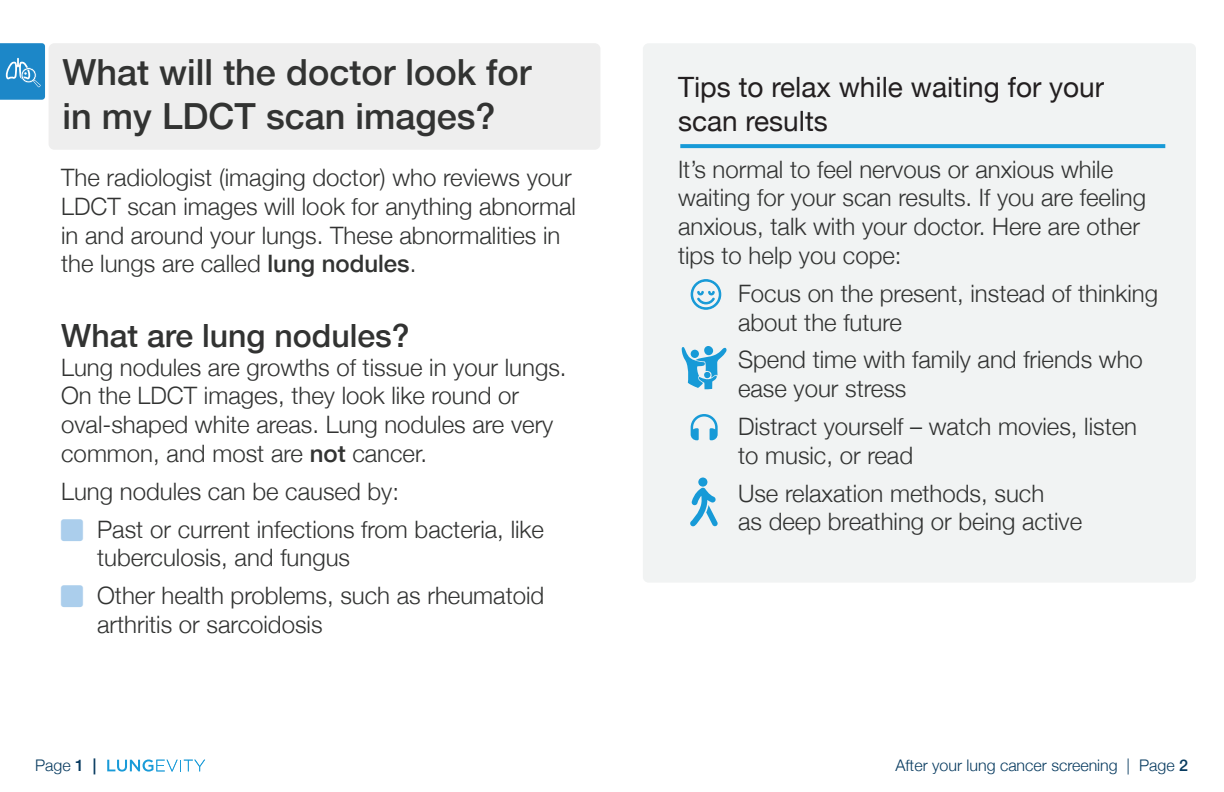
<style>
.page{position:relative;width:1224px;height:792px;background:#fff}
.page>*{position:absolute;margin:0;border:0;box-sizing:border-box;transform-origin:0 0}
.t1{font:500 36px/43.2px "Helvetica Neue";color:#323332}
.t2{font:500 32px "Helvetica Neue";color:#323332}
.t3{font:28px/33.6px "Helvetica Neue";color:#231f20}
.t4{font:300 24px/28.8px "Helvetica Neue";color:#323332}
.t5{font:300 16px "Helvetica Neue";color:#083b60}
.s1{font-weight:500}
</style>
<div class="page">
<svg style="left:107px;top:759px;width:98px;height:13px"></svg>
<div style="left:49px;top:43px;width:551px;height:107px;background:#eee;border-radius:6px"></div>
<div style="left:643px;top:43px;width:553px;height:540px;background:#f1f3f3;border-radius:6px"></div>
<svg style="left:680px;top:144px;width:485px;height:4px;background:#1d9cd7"></svg>
<svg style="left:691px;top:414px;width:27px;height:26px"></svg>
<svg style="left:690px;top:279px;width:32px;height:31px"></svg>
<svg style="left:682px;top:346px;width:45px;height:43px"></svg>
<div style="left:698px;top:478px;width:9px;height:9px;background:#179ad7;border-radius:50%"></div>
<svg style="left:690px;top:487px;width:28px;height:39px"></svg>
<svg style="left:0;top:43px;width:45px;height:57px;background:#3292cd"></svg>
<h1 class="t1" style="left:63px;top:49px;width:470px">What will the doctor look for in my LDCT scan images?</h1>
<p class="t4" style="left:61px;top:163px;width:516px">The radiologist (imaging doctor) who reviews your LDCT scan images will look for anything abnormal in and around your lungs. These abnormalities in the lungs are called <span class="s1">lung nodules</span>.</p>
<h2 class="t2" style="left:61px;top:310px;width:350px">What are lung nodules?</h2>
<p class="t4" style="left:61px;top:352px;width:507px">Lung nodules are growths of tissue in your lungs.<br>On the LDCT images, they look like round or oval-shaped white areas. Lung nodules are very common, and most are <span class="s1">not</span> cancer.</p>
<p class="t4" style="left:97px;top:472px;width:448px;line-height:37.8px;text-indent:-36px">Lung nodules can be caused by:<br>Past or current infections from bacteria, like</p>
<p class="t4" style="left:97px;top:538px;width:449px;line-height:37.8px">tuberculosis, and fungus<br>Other health problems, such as rheumatoid</p>
<p class="t4" style="left:97px;top:610px;width:227px">arthritis or sarcoidosis</p>
<p class="t3" style="left:678px;top:70px;width:428px">Tips to relax while waiting for your scan results</p>
<p class="t4" style="left:678px;top:154px;width:470px">It’s normal to feel nervous or anxious while waiting for your scan results. If you are feeling anxious, talk with your doctor. Here are other tips to help you cope:</p>
<p class="t4" style="left:738px;top:278px;width:422px">Focus on the present, instead of thinking about the future</p>
<p class="t4" style="left:738px;top:345px;width:406px">Spend time with family and friends who ease your stress</p>
<p class="t4" style="left:738px;top:412px;width:401px">Distract yourself – watch movies, listen to music, or read</p>
<p class="t4" style="left:738px;top:478px;width:346px">Use relaxation methods, such<br>as deep breathing or being active</p>
<p class="t5" style="left:35px;top:756px;width:63px">Page <span class="s1">1 |</span></p>
<p class="t5" style="left:895px;top:756px;width:294px">After your lung cancer screening | Page <span class="s1">2</span></p>
</div>
